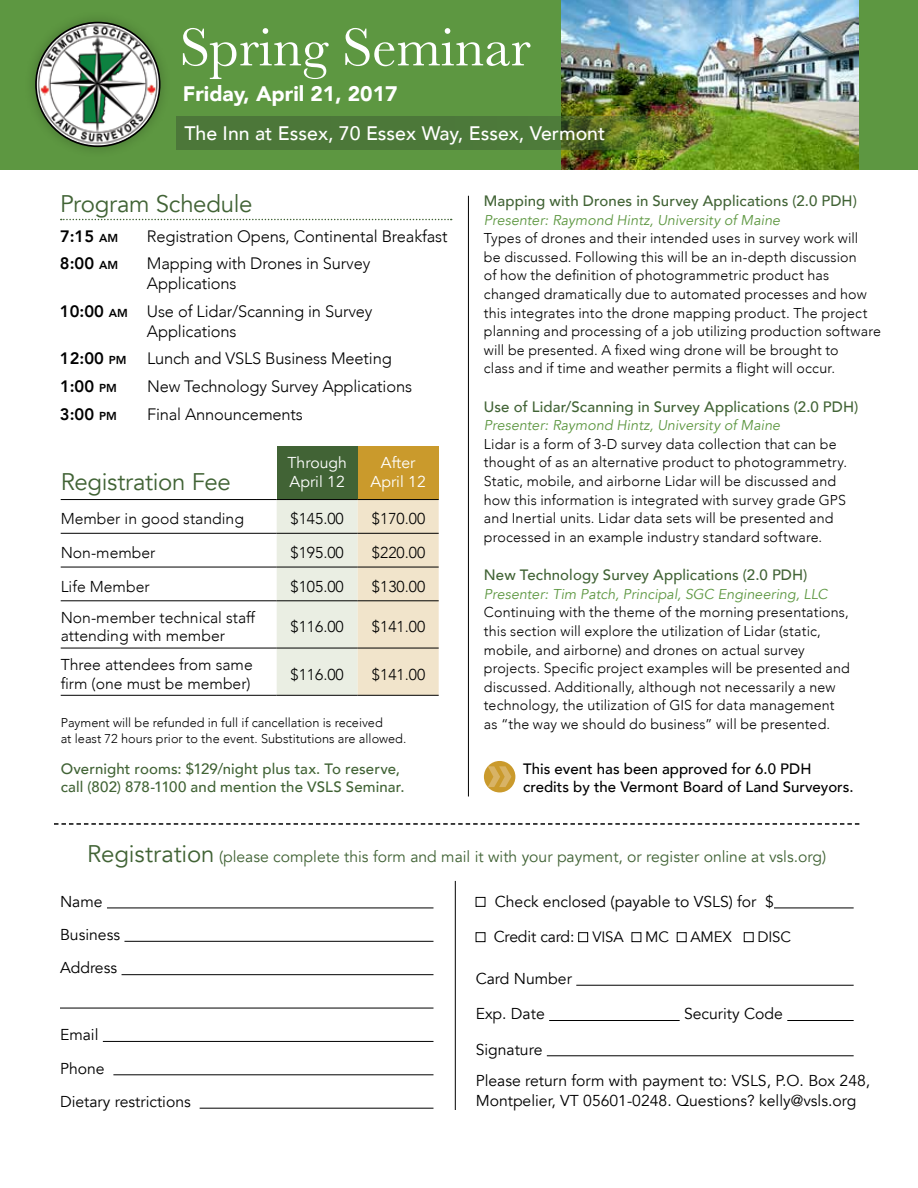
<style>
.page{position:relative;width:918px;height:1188px;background:#fff}
.page>*{position:absolute;margin:0;border:0;box-sizing:border-box;transform-origin:0 0}
.t1{font:55.5px "Baskerville";color:#fff}
.t2{font:24px "Avenir";letter-spacing:-.015em;color:#416335}
.t3{font:900 21px "Avenir";color:#fff}
.t4{font:500 19.5px "Avenir";color:#fff}
.t5{font:300 16.5px/19.8px "Avenir";letter-spacing:-.01em;color:#000}
.t6{font:800 16.5px "Avenir";color:#000}
.t7{font:15.75px/33.3px "Avenir";color:#000}
.t8{font:300 15.75px/18px "Avenir";color:#000}
.t9{font:15.75px "Avenir";color:#416335}
.t10{font:15.75px/18.9px "Avenir";color:#fff}
.t11{font:500 15px/18px "Avenir";letter-spacing:.01em;color:#416335}
.t12{font:500 15px/18px "Avenir";color:#000}
.t13{font:15px "Avenir";letter-spacing:-.01em;color:#000}
.t14{font:300 14.25px/18.6px "Avenir";letter-spacing:.01em;color:#000}
.t15{font:italic 14.25px "Avenir";letter-spacing:.005em;color:#5d9741}
.t16{font:300 12.75px/15.3px "Avenir";color:#000}
.s1{font-size:11.55px}
.s2{font-weight:800}
.s3{font-weight:800;font-size:11.55px}
.s4{font-size:24px}
.s5{font-size:15px}
</style>
<div class="page">
<div style="left:0;top:0;width:918px;height:170px;background:#5d9741"></div>
<hr style="left:107px;top:908px;width:327px;height:1px;background:#000">
<hr style="left:124px;top:941px;width:309px;height:1px;background:#000">
<hr style="left:122px;top:974px;width:311px;height:1px;background:#000">
<hr style="left:60px;top:1008px;width:374px;height:1px;background:#000">
<hr style="left:103px;top:1041px;width:330px;height:1px;background:#000">
<hr style="left:113px;top:1074px;width:321px;height:1px;background:#000">
<hr style="left:200px;top:1108px;width:233px;height:1px;background:#000">
<hr style="left:774px;top:908px;width:80px;height:1px;background:#000">
<hr style="left:576px;top:985px;width:278px;height:1px;background:#000">
<hr style="left:549px;top:1020px;width:131px;height:1px;background:#000">
<hr style="left:787px;top:1020px;width:67px;height:1px;background:#000">
<hr style="left:547px;top:1055px;width:307px;height:1px;background:#000">
<div style="left:476px;top:897px;width:9px;height:10px;border:1px solid #000"></div>
<div style="left:476px;top:932px;width:9px;height:10px;border:1px solid #000"></div>
<div style="left:578px;top:932px;width:10px;height:10px;border:1px solid #000"></div>
<div style="left:632px;top:932px;width:9px;height:10px;border:1px solid #000"></div>
<div style="left:677px;top:932px;width:10px;height:10px;border:1px solid #000"></div>
<div style="left:744px;top:932px;width:10px;height:10px;border:1px solid #000"></div>
<svg style="left:54px;top:823px;width:805px;height:2px"></svg>
<hr style="left:455px;top:881px;width:1px;height:229px;background:#000">
<div style="left:24px;top:10px;width:148px;height:148px;background:#000;opacity:.25"></div>
<img style="left:35px;top:22px;width:125px;height:124px;border-radius:62px">
<hr style="left:468px;top:196px;width:1px;height:600px;background:#000">
<div style="left:484px;top:761px;width:31px;height:31px;background:#ca9a2c;border-radius:50%"></div>
<svg style="left:488px;top:766px;width:23px;height:21px"></svg>
<svg style="left:61px;top:219px;width:391px;height:1px"></svg>
<div style="left:277px;top:446px;width:81px;height:54px;background:#416335"></div>
<div style="left:358px;top:446px;width:81px;height:54px;background:#ca9a2c"></div>
<svg style="left:277px;top:500px;width:162px;height:195px;background:#ebe7d5"></svg>
<hr style="left:61px;top:499px;width:216px;height:1px;background:#000">
<hr style="left:277px;top:499px;width:81px;height:1px;background:#000">
<hr style="left:358px;top:499px;width:81px;height:1px;background:#000">
<hr style="left:61px;top:533px;width:216px;height:1px;background:#000">
<hr style="left:277px;top:533px;width:81px;height:1px;background:#000">
<hr style="left:358px;top:533px;width:81px;height:1px;background:#000">
<hr style="left:61px;top:648px;width:216px;height:1px;background:#000">
<hr style="left:277px;top:648px;width:81px;height:1px;background:#000">
<hr style="left:358px;top:648px;width:81px;height:1px;background:#000">
<hr style="left:61px;top:567px;width:216px;height:1px;background:#000">
<hr style="left:277px;top:567px;width:81px;height:1px;background:#000">
<hr style="left:358px;top:567px;width:81px;height:1px;background:#000">
<hr style="left:61px;top:600px;width:216px;height:1px;background:#000">
<hr style="left:277px;top:600px;width:81px;height:1px;background:#000">
<hr style="left:358px;top:600px;width:81px;height:1px;background:#000">
<hr style="left:61px;top:695px;width:216px;height:1px;background:#000">
<hr style="left:277px;top:695px;width:81px;height:1px;background:#000">
<hr style="left:358px;top:695px;width:81px;height:1px;background:#000">
<img style="left:561px;top:0;width:298px;height:170px">
<svg style="left:176px;top:117px;width:564px;height:33px;background:#537933"></svg>
<h1 class="t1" style="left:180px;top:12px;width:352px">Spring Seminar</h1>
<h3 class="t3" style="left:183px;top:76px;width:216px">Friday, April 21, 2017</h3>
<h3 class="t4" style="left:184px;top:116px;width:423px">The Inn at Essex, 70 Essex Way, Essex, Vermont</h3>
<h2 class="t2" style="left:60px;top:189px;width:194px">Program Schedule</h2>
<p class="t6" style="left:60px;top:223px;width:60px">7:15 <span class="s1">AM</span></p>
<p class="t5" style="left:147px;top:226px;width:302px">Registration Opens, Continental Breakfast</p>
<p class="t6" style="left:60px;top:251px;width:60px">8:00 <span class="s1">AM</span></p>
<p class="t5" style="left:147px;top:254px;width:225px">Mapping with Drones in Survey<br>Applications</p>
<p class="t5" style="left:147px;top:301px;width:227px;text-indent:-87px"><span class="s2">10:00</span> <span class="s3">AM</span> Use of Lidar/Scanning in Survey<br>Applications</p>
<p class="t5" style="left:60px;top:345px;width:333px;line-height:27.8px"><span class="s2">12:00</span> <span class="s3">PM</span> Lunch and VSLS Business Meeting<br><span class="s2">1:00</span> <span class="s3">PM</span></p>
<p class="t5" style="left:147px;top:376px;width:267px">New Technology Survey Applications</p>
<p class="t6" style="left:60px;top:402px;width:58px">3:00 <span class="s1">PM</span></p>
<p class="t5" style="left:147px;top:405px;width:157px">Final Announcements</p>
<h2 class="t2" style="left:61px;top:467px;width:172px">Registration Fee</h2>
<p class="t10" style="left:288px;top:453px;width:61px">Through<br>April 12</p>
<p class="t10" style="left:371px;top:453px;width:57px;text-align:center">After<br>April 12</p>
<p class="t8" style="left:61px;top:510px;width:185px">Member in good standing</p>
<p class="t8" style="left:291px;top:510px;width:55px">$145.00</p>
<p class="t8" style="left:372px;top:510px;width:55px">$170.00</p>
<p class="t8" style="left:61px;top:544px;width:96px">Non-member</p>
<p class="t8" style="left:291px;top:544px;width:55px">$195.00</p>
<p class="t8" style="left:372px;top:544px;width:55px">$220.00</p>
<p class="t8" style="left:61px;top:577px;width:90px">Life Member</p>
<p class="t8" style="left:291px;top:577px;width:55px">$105.00</p>
<p class="t8" style="left:372px;top:577px;width:55px">$130.00</p>
<p class="t8" style="left:61px;top:609px;width:196px">Non-member technical staff attending with member</p>
<p class="t8" style="left:291px;top:618px;width:55px">$116.00</p>
<p class="t8" style="left:372px;top:618px;width:55px">$141.00</p>
<p class="t8" style="left:61px;top:655px;width:194px;line-height:18.9px">Three attendees from same firm (one must be member)</p>
<p class="t8" style="left:291px;top:665px;width:55px">$116.00</p>
<p class="t8" style="left:372px;top:665px;width:55px">$141.00</p>
<p class="t16" style="left:61px;top:715px;width:347px">Payment will be refunded in full if cancellation is received<br>at least 72 hours prior to the event. Substitutions are allowed.</p>
<p class="t11" style="left:61px;top:759px;width:345px">Overnight rooms: $129/night plus tax. To reserve, call (802) 878-1100 and mention the VSLS Seminar.</p>
<p class="t11" style="left:484px;top:191px;width:374px">Mapping with Drones in Survey Applications (2.0 PDH)</p>
<p class="t15" style="left:484px;top:211px;width:298px">Presenter: Raymond Hintz, University of Maine</p>
<p class="t14" style="left:484px;top:229px;width:399px">Types of drones and their intended uses in survey work will<br>be discussed. Following this will be an in-depth discussion<br>of how the definition of photogrammetric product has changed dramatically due to automated processes and how this integrates into the drone mapping product. The project planning and processing of a job utilizing production software will be presented. A fixed wing drone will be brought to<br>class and if time and weather permits a flight will occur.</p>
<p class="t11" style="left:484px;top:397px;width:376px">Use of Lidar/Scanning in Survey Applications (2.0 PDH)</p>
<p class="t15" style="left:484px;top:417px;width:298px">Presenter: Raymond Hintz, University of Maine</p>
<p class="t14" style="left:484px;top:435px;width:365px">Lidar is a form of 3-D survey data collection that can be thought of as an alternative product to photogrammetry.<br>Static, mobile, and airborne Lidar will be discussed and how this information is integrated with survey grade GPS and Inertial units. Lidar data sets will be presented and processed in an example industry standard software.</p>
<p class="t11" style="left:484px;top:565px;width:325px">New Technology Survey Applications (2.0 PDH)</p>
<p class="t15" style="left:484px;top:585px;width:345px">Presenter: Tim Patch, Principal, SGC Engineering, LLC</p>
<p class="t14" style="left:484px;top:603px;width:368px">Continuing with the theme of the morning presentations, this section will explore the utilization of Lidar (static, mobile, and airborne) and drones on actual survey projects. Specific project examples will be presented and discussed. Additionally, although not necessarily a new technology, the utilization of GIS for data management as “the way we should do business” will be presented.</p>
<p class="t12" style="left:523px;top:759px;width:332px">This event has been approved for 6.0 PDH credits by the Vermont Board of Land Surveyors.</p>
<p class="t9" style="left:87px;top:847px;width:740px"><span class="s4">Registration</span> (please complete this form and mail it with your payment, or register online at vsls.org)</p>
<p class="t7" style="left:60px;top:885px;width:62px">Name<br>Business<br>Address</p>
<p class="t7" style="left:495px;top:885px;width:281px">Check enclosed (payable to VSLS) for $</p>
<p class="t7" style="left:494px;top:920px;width:132px">Credit card: <span class="s5">VISA</span></p>
<p class="t13" style="left:645px;top:928px;width:25px">MC</p>
<p class="t13" style="left:690px;top:928px;width:43px">AMEX</p>
<p class="t13" style="left:757px;top:928px;width:35px">DISC</p>
<p class="t7" style="left:476px;top:962px;width:98px">Card Number</p>
<p class="t7" style="left:476px;top:998px;width:71px">Exp. Date</p>
<p class="t7" style="left:684px;top:998px;width:100px">Security Code</p>
<p class="t7" style="left:476px;top:1034px;width:396px;line-height:31.5px">Signature<br>Please return form with payment to: VSLS, P.O. Box 248,</p>
<p class="t7" style="left:476px;top:1084px;width:382px">Montpelier, VT 05601-0248. Questions? kelly@vsls.org</p>
<p class="t7" style="left:60px;top:1018px;width:132px">Email<br>Phone<br>Dietary restrictions</p>
</div>
